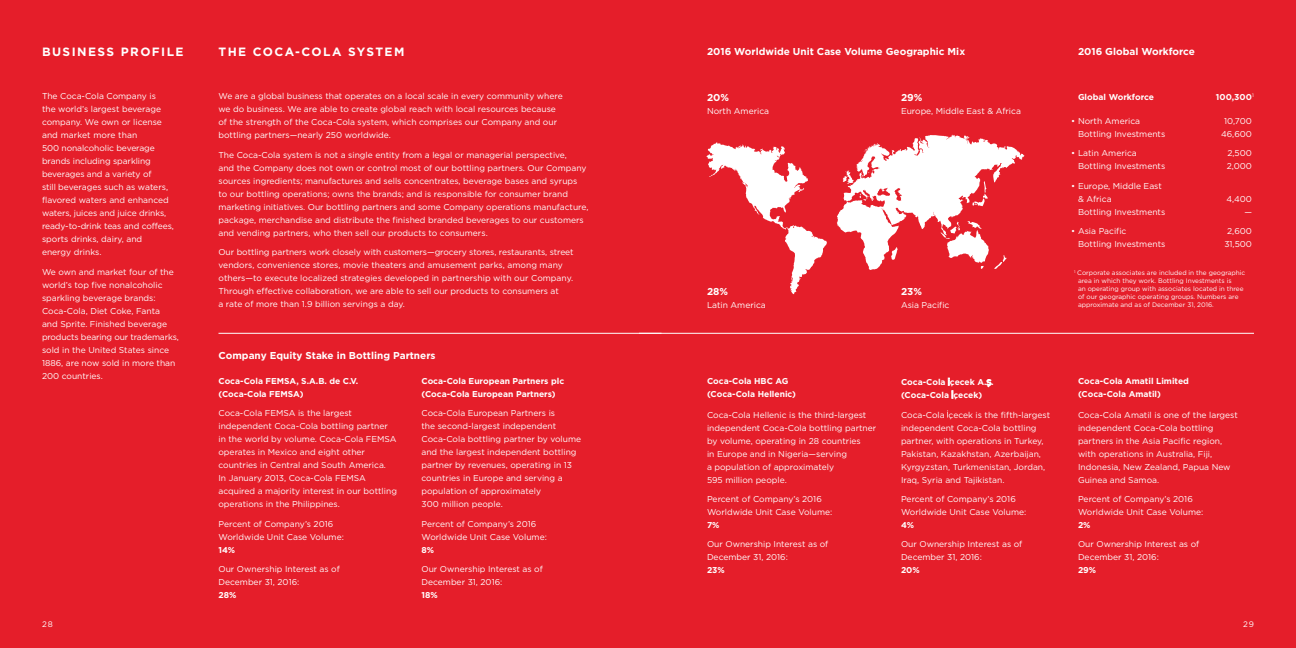
<style>
.page{position:relative;width:1296px;height:648px;background:#fff}
.page>*{position:absolute;margin:0;border:0;box-sizing:border-box;transform-origin:0 0}
.t1{font:700 12px "Gotham";letter-spacing:.12em;color:#fff}
.t2{font:700 10px "Gotham";color:#fff}
.t3{font:8.5px/13px "Gotham";color:#fff}
.t4{font:700 8.5px/13px "Gotham";color:#fff}
.t5{font:8px "Gotham";color:#fff}
.t6{font:6.5px/8px "Gotham";color:#fff}
</style>
<div class="page">
<div style="left:0;top:0;width:648px;height:648px;background:#e51e2a"></div>
<div style="left:648px;top:0;width:648px;height:648px;background:#e51e2a"></div>
<hr style="left:639px;top:333px;width:615px;height:1px;background:#fff">
<svg style="left:706px;top:142px;width:121px;height:152px"></svg>
<svg style="left:837px;top:135px;width:188px;height:135px"></svg>
<hr style="left:218px;top:333px;width:444px;height:1px;background:#fff">
<svg style="left:986px;top:379px;width:5px;height:8px"></svg>
<svg style="left:948px;top:378px;width:5px;height:21px"></svg>
<h1 class="t1" style="left:42px;top:45px;width:143px">BUSINESS PROFILE</h1>
<p class="t3" style="left:42px;top:90px;width:133px">The Coca-Cola Company is<br>the world’s largest beverage company. We own or license and market more than<br>500 nonalcoholic beverage brands including sparkling beverages and a variety of<br>still beverages such as waters, flavored waters and enhanced waters, juices and juice drinks, ready-to-drink teas and coffees, sports drinks, dairy, and<br>energy drinks.</p>
<p class="t3" style="left:42px;top:265px;width:138px">We own and market four of the world’s top five nonalcoholic sparkling beverage brands:<br>Coca‑Cola, Diet Coke, Fanta<br>and Sprite. Finished beverage products bearing our trademarks, sold in the United States since<br>1886, are now sold in more than<br>200 countries.</p>
<h1 class="t1" style="left:218px;top:45px;width:188px">THE COCA-COLA SYSTEM</h1>
<p class="t3" style="left:218px;top:90px;width:346px">We are a global business that operates on a local scale in every community where we do business. We are able to create global reach with local resources because of the strength of the Coca‑Cola system, which comprises our Company and our bottling partners—nearly 250 worldwide.</p>
<p class="t3" style="left:218px;top:148px;width:372px">The Coca‑Cola system is not a single entity from a legal or managerial perspective,<br>and the Company does not own or control most of our bottling partners. Our Company sources ingredients; manufactures and sells concentrates, beverage bases and syrups<br>to our bottling operations; owns the brands; and is responsible for consumer brand marketing initiatives. Our bottling partners and some Company operations manufacture, package, merchandise and distribute the finished branded beverages to our customers and vending partners, who then sell our products to consumers.</p>
<p class="t3" style="left:218px;top:246px;width:357px">Our bottling partners work closely with customers—grocery stores, restaurants, street vendors, convenience stores, movie theaters and amusement parks, among many others—to execute localized strategies developed in partnership with our Company.<br>Through effective collaboration, we are able to sell our products to consumers at<br>a rate of more than 1.9 billion servings a day.</p>
<p class="t2" style="left:218px;top:350px;width:219px">Company Equity Stake in Bottling Partners</p>
<p class="t4" style="left:218px;top:374px;width:141px">Coca-Cola FEMSA, S.A.B. de C.V. (Coca-Cola FEMSA)</p>
<p class="t4" style="left:421px;top:374px;width:144px">Coca-Cola European Partners plc (Coca-Cola European Partners)</p>
<p class="t3" style="left:218px;top:407px;width:180px">Coca-Cola FEMSA is the largest independent Coca-Cola bottling partner in the world by volume. Coca-Cola FEMSA operates in Mexico and eight other countries in Central and South America.<br>In January 2013, Coca-Cola FEMSA acquired a majority interest in our bottling operations in the Philippines.</p>
<p class="t3" style="left:421px;top:407px;width:161px">Coca-Cola European Partners is<br>the second-largest independent<br>Coca-Cola bottling partner by volume and the largest independent bottling partner by revenues, operating in 13 countries in Europe and serving a population of approximately<br>300 million people.</p>
<p class="t3" style="left:218px;top:517px;width:127px">Percent of Company’s 2016<br>Worldwide Unit Case Volume:</p>
<p class="t4" style="left:218px;top:543px;width:18px">14%</p>
<p class="t3" style="left:421px;top:517px;width:127px">Percent of Company’s 2016<br>Worldwide Unit Case Volume:</p>
<p class="t4" style="left:421px;top:543px;width:14px">8%</p>
<p class="t3" style="left:218px;top:562px;width:123px">Our Ownership Interest as of<br>December 31, 2016:</p>
<p class="t4" style="left:218px;top:588px;width:19px">28%</p>
<p class="t3" style="left:421px;top:562px;width:123px">Our Ownership Interest as of<br>December 31, 2016:</p>
<p class="t4" style="left:421px;top:588px;width:18px">18%</p>
<p class="t2" style="left:707px;top:46px;width:260px">2016 Worldwide Unit Case Volume Geographic Mix</p>
<p class="t2" style="left:707px;top:91px;width:24px">20%</p>
<p class="t3" style="left:707px;top:104px;width:64px">North America</p>
<p class="t2" style="left:901px;top:91px;width:23px">29%</p>
<p class="t3" style="left:901px;top:104px;width:121px">Europe, Middle East &amp; Africa</p>
<p class="t2" style="left:707px;top:286px;width:23px">28%</p>
<p class="t3" style="left:707px;top:299px;width:60px">Latin America</p>
<p class="t2" style="left:901px;top:286px;width:23px">23%</p>
<p class="t3" style="left:901px;top:299px;width:50px">Asia Pacific</p>
<p class="t2" style="left:1078px;top:46px;width:118px">2016 Global Workforce</p>
<p class="t4" style="left:1078px;top:90px;width:78px">Global Workforce</p>
<p class="t4" style="left:1216px;top:90px;width:40px">100,300<sup>1</sup></p>
<p class="t3" style="left:1071px;top:114px;width:71px">• North America</p>
<p class="t3" style="left:1224px;top:114px;width:29px">10,700</p>
<p class="t3" style="left:1078px;top:127px;width:89px">Bottling Investments</p>
<p class="t3" style="left:1221px;top:127px;width:32px">46,600</p>
<p class="t3" style="left:1071px;top:147px;width:67px">• Latin America</p>
<p class="t3" style="left:1227px;top:147px;width:26px">2,500</p>
<p class="t3" style="left:1078px;top:160px;width:89px">Bottling Investments</p>
<p class="t3" style="left:1227px;top:160px;width:27px">2,000</p>
<p class="t3" style="left:1078px;top:179px;width:85px;text-indent:-7px">• Europe, Middle East &amp; Africa</p>
<p class="t3" style="left:1226px;top:192px;width:27px">4,400</p>
<p class="t3" style="left:1078px;top:205px;width:89px">Bottling Investments</p>
<p class="t3" style="left:1244px;top:205px;width:9px">—</p>
<p class="t3" style="left:1071px;top:225px;width:57px">• Asia Pacific</p>
<p class="t3" style="left:1227px;top:225px;width:26px">2,600</p>
<p class="t3" style="left:1078px;top:238px;width:89px">Bottling Investments</p>
<p class="t3" style="left:1224px;top:238px;width:29px">31,500</p>
<p class="t6" style="left:1078px;top:269px;width:169px;text-indent:-4px"><sup>1</sup> Corporate associates are included in the geographic area in which they work. Bottling Investments is<br>an operating group with associates located in three of our geographic operating groups. Numbers are approximate and as of December 31, 2016.</p>
<p class="t4" style="left:707px;top:374px;width:91px">Coca-Cola HBC AG (Coca-Cola Hellenic)</p>
<p class="t4" style="left:901px;top:376px;width:94px">Coca-Cola çecek A. . (Coca-Cola çecek)</p>
<p class="t4" style="left:1078px;top:374px;width:112px">Coca-Cola Amatil Limited (Coca-Cola Amatil)</p>
<p class="t3" style="left:707px;top:408px;width:171px">Coca-Cola Hellenic is the third-largest independent Coca-Cola bottling partner by volume, operating in 28 countries<br>in Europe and in Nigeria—serving<br>a population of approximately<br>595 million people.</p>
<p class="t3" style="left:901px;top:408px;width:151px">Coca-Cola çecek is the fifth-largest independent Coca-Cola bottling partner, with operations in Turkey, Pakistan, Kazakhstan, Azerbaijan, Kyrgyzstan, Turkmenistan, Jordan, Iraq, Syria and Tajikistan.</p>
<p class="t3" style="left:1078px;top:408px;width:161px">Coca-Cola Amatil is one of the largest independent Coca-Cola bottling partners in the Asia Pacific region, with operations in Australia, Fiji,<br>Indonesia, New Zealand, Papua New<br>Guinea and Samoa.</p>
<p class="t3" style="left:707px;top:492px;width:127px">Percent of Company’s 2016<br>Worldwide Unit Case Volume:</p>
<p class="t4" style="left:707px;top:518px;width:14px">7%</p>
<p class="t3" style="left:1078px;top:492px;width:127px">Percent of Company’s 2016<br>Worldwide Unit Case Volume:</p>
<p class="t4" style="left:1078px;top:518px;width:14px">2%</p>
<p class="t3" style="left:901px;top:492px;width:127px">Percent of Company’s 2016<br>Worldwide Unit Case Volume:</p>
<p class="t4" style="left:901px;top:518px;width:15px">4%</p>
<p class="t3" style="left:707px;top:537px;width:123px">Our Ownership Interest as of<br>December 31, 2016:</p>
<p class="t4" style="left:707px;top:563px;width:19px">23%</p>
<p class="t3" style="left:901px;top:537px;width:123px">Our Ownership Interest as of<br>December 31, 2016:</p>
<p class="t4" style="left:901px;top:563px;width:20px">20%</p>
<p class="t3" style="left:1078px;top:537px;width:123px">Our Ownership Interest as of<br>December 31, 2016:</p>
<p class="t4" style="left:1078px;top:563px;width:20px">29%</p>
<p class="t5" style="left:42px;top:620px;width:12px">28</p>
<p class="t5" style="left:1243px;top:620px;width:12px">29</p>
</div>
